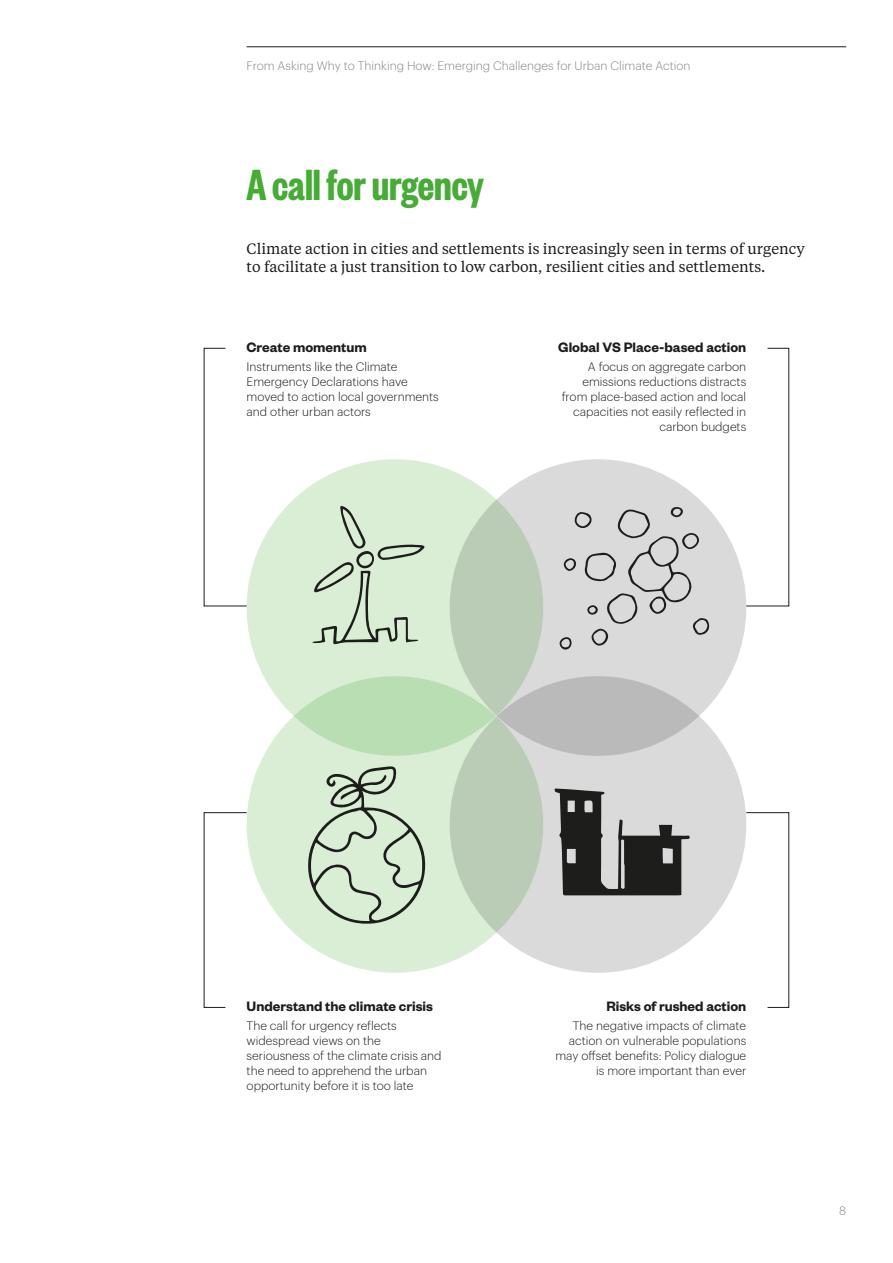
<style>
.page{position:relative;width:893px;height:1263px;background:#fff}
.page>*{position:absolute;margin:0;border:0;box-sizing:border-box;transform-origin:0 0}
.t1{font:600 condensed 48px "Founders Grotesk X";color:#45ac34}
.t2{font:15px/18px "Tiempos Text";color:#1d1d1b}
.t3{font:600 15px "Founders Grotesk";color:#1d1d1b}
.t4{font:300 12px/15px "Graphik";color:#1d1d1b}
.t5{font:300 12px "Graphik";color:#878787}
</style>
<div class="page">
<hr style="left:247px;top:47px;width:599px;height:1px;background:#1d1d1b">
<div style="left:247px;top:459px;width:296px;height:297px;background:#daeed6;border-radius:50%"></div>
<svg style="left:450px;top:459px;width:296px;height:297px;background:#cdd4cb"></svg>
<svg style="left:247px;top:676px;width:296px;height:297px;background:#d0e9cb"></svg>
<svg style="left:450px;top:676px;width:296px;height:297px;background:#cbcfca"></svg>
<svg style="left:746px;top:348px;width:43px;height:258px"></svg>
<svg style="left:204px;top:348px;width:43px;height:258px"></svg>
<svg style="left:746px;top:812px;width:43px;height:196px"></svg>
<svg style="left:204px;top:812px;width:43px;height:196px"></svg>
<svg style="left:312px;top:506px;width:112px;height:138px"></svg>
<svg style="left:560px;top:497px;width:153px;height:153px;background:#ccc"></svg>
<svg style="left:554px;top:788px;width:136px;height:107px;background:#767675"></svg>
<svg style="left:304px;top:766px;width:121px;height:161px;background:#c0d1bc"></svg>
<p class="t5" style="left:247px;top:57px;width:445px">From Asking Why to Thinking How: Emerging Challenges for Urban Climate Action</p>
<h1 class="t1" style="left:247px;top:156px;width:239px">A call for urgency</h1>
<p class="t2" style="left:247px;top:239px;width:560px">Climate action in cities and settlements is increasingly seen in terms of urgency to facilitate a just transition to low carbon, resilient cities and settlements.</p>
<p class="t3" style="left:247px;top:337px;width:122px">Create momentum</p>
<p class="t4" style="left:247px;top:358px;width:194px">Instruments like the Climate<br>Emergency Declarations have moved to action local governments and other urban actors</p>
<p class="t3" style="left:558px;top:337px;width:190px">Global VS Place-based action</p>
<p class="t4" style="left:562px;top:358px;width:186px;text-align:right">A focus on aggregate carbon emissions reductions distracts from place-based action and local capacities not easily reflected in carbon budgets</p>
<p class="t3" style="left:247px;top:997px;width:188px">Understand the climate crisis</p>
<p class="t4" style="left:247px;top:1017px;width:196px">The call for urgency reflects widespread views on the seriousness of the climate crisis and the need to apprehend the urban opportunity before it is too late</p>
<p class="t3" style="left:606px;top:997px;width:141px">Risks of rushed action</p>
<p class="t4" style="left:555px;top:1017px;width:192px;text-align:right">The negative impacts of climate action on vulnerable populations may offset benefits: Policy dialogue is more important than ever</p>
<p class="t5" style="left:839px;top:1202px;width:8px">8</p>
</div>
